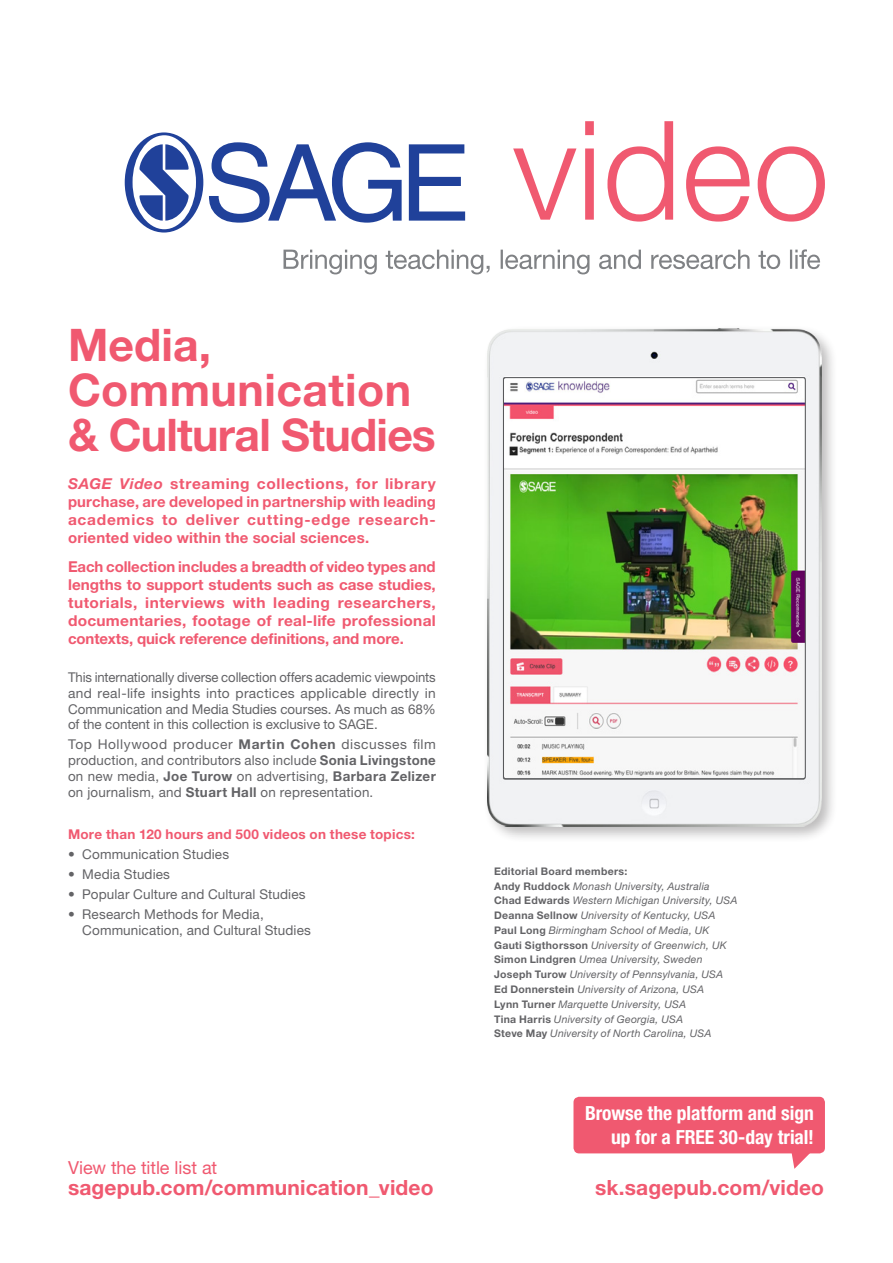
<style>
.page{position:relative;width:893px;height:1263px;background:#fff}
.page>*{position:absolute;margin:0;border:0;box-sizing:border-box;transform-origin:0 0}
.t1{font:700 45px/45px "Helvetica Neue LT Std";color:#f05970}
.t2{font:700 21px "Helvetica Neue LT Std";letter-spacing:.005em;color:#f05970}
.t3{font:700 condensed 19.5px/23.4px "Helvetica Neue LT Std";color:#fff;text-align:right}
.t4{font:18px "Helvetica Neue LT Std";letter-spacing:-.005em;color:#f05970}
.t5{font:700 15px/18px "Helvetica Neue LT Std";letter-spacing:.01em;color:#f05970;text-align:justify}
.t6{font:13.5px/15.8px "Helvetica Neue LT Std";letter-spacing:.01em;color:#636366;text-align:justify}
.t7{font:700 13.5px "Helvetica Neue LT Std";letter-spacing:.02em;color:#f05970}
.t8{font:italic 10.5px "Helvetica Neue LT Std";letter-spacing:.02em;color:#636366}
.t9{font:700 10.5px "Helvetica Neue LT Std";letter-spacing:.03em;color:#636366}
.s1{font-style:italic}
.s2{font-weight:700}
.s3{font-weight:700;font-style:normal}
</style>
<div class="page">
<svg style="left:513px;top:148px;width:63px;height:72px"></svg>
<svg style="left:585px;top:121px;width:9px;height:99px"></svg>
<svg style="left:607px;top:121px;width:66px;height:101px"></svg>
<svg style="left:686px;top:146px;width:64px;height:76px"></svg>
<svg style="left:758px;top:146px;width:67px;height:76px"></svg>
<svg style="left:409px;top:144px;width:56px;height:77px"></svg>
<svg style="left:209px;top:142px;width:193px;height:81px"></svg>
<svg style="left:125px;top:132px;width:78px;height:100px"></svg>
<svg style="left:283px;top:249px;width:537px;height:25px"></svg>
<div style="left:482px;top:324px;width:356px;height:519px;background:#231f20;opacity:.3"></div>
<img style="left:487px;top:328px;width:335px;height:498px">
<img style="left:503px;top:379px;width:301px;height:400px">
<div style="left:503px;top:377px;width:303px;height:402px;border:1px solid #57585a;border-radius:2px"></div>
<div style="left:573px;top:1097px;width:252px;height:56px;background:#f05970;border-radius:6px"></div>
<svg style="left:792px;top:1153px;width:21px;height:16px"></svg>
<p class="t1" style="left:68px;top:321px;width:369px">Media,<br>Communication &amp; Cultural Studies</p>
<p class="t5" style="left:68px;top:474px;width:369px"><span class="s1">SAGE Video</span> streaming collections, for library purchase, are developed in partnership with leading academics to deliver cutting-edge research&shy;oriented video within the social sciences.</p>
<p class="t5" style="left:68px;top:557px;width:369px">Each collection includes a breadth of video types and lengths to support students such as case studies, tutorials, interviews with leading researchers, documentaries, footage of real-life professional contexts, quick reference definitions, and more.</p>
<p class="t6" style="left:68px;top:669px;width:369px">This internationally diverse collection offers academic viewpoints and real-life insights into practices applicable directly in Communication and Media Studies courses. As much as 68% of the content in this collection is exclusive to SAGE.</p>
<p class="t6" style="left:68px;top:737px;width:369px">Top Hollywood producer <span class="s2">Martin Cohen</span> discusses film production, and contributors also include <span class="s2">Sonia Livingstone </span>on new media, <span class="s2">Joe Turow</span> on advertising, <span class="s2">Barbara Zelizer </span>on journalism, and <span class="s2">Stuart Hall</span> on representation.</p>
<p class="t7" style="left:68px;top:826px;width:348px">More than 120 hours and 500 videos on these topics:</p>
<p class="t6" style="left:68px;top:846px;width:163px">• Communication Studies</p>
<p class="t6" style="left:68px;top:866px;width:104px">• Media Studies</p>
<p class="t6" style="left:68px;top:886px;width:239px">• Popular Culture and Cultural Studies</p>
<p class="t6" style="left:82px;top:906px;width:230px;text-indent:-14px">• Research Methods for Media,<br>Communication, and Cultural Studies</p>
<p class="t9" style="left:494px;top:864px;width:135px">Editorial Board members:</p>
<p class="t8" style="left:494px;top:879px;width:217px"><span class="s3">Andy Ruddock</span> Monash University, Australia</p>
<p class="t8" style="left:494px;top:894px;width:245px"><span class="s3">Chad Edwards</span> Western Michigan University, USA</p>
<p class="t8" style="left:494px;top:909px;width:223px"><span class="s3">Deanna Sellnow</span> University of Kentucky, USA</p>
<p class="t8" style="left:494px;top:924px;width:217px"><span class="s3">Paul Long</span> Birmingham School of Media, UK</p>
<p class="t8" style="left:494px;top:938px;width:234px"><span class="s3">Gauti Sigthorsson</span> University of Greenwich, UK</p>
<p class="t8" style="left:494px;top:953px;width:210px"><span class="s3">Simon Lindgren</span> Umea University, Sweden</p>
<p class="t8" style="left:494px;top:968px;width:231px"><span class="s3">Joseph Turow</span> University of Pennsylvania, USA</p>
<p class="t8" style="left:494px;top:983px;width:211px"><span class="s3">Ed Donnerstein</span> University of Arizona, USA</p>
<p class="t8" style="left:494px;top:998px;width:193px"><span class="s3">Lynn Turner</span> Marquette University, USA</p>
<p class="t8" style="left:494px;top:1012px;width:190px"><span class="s3">Tina Harris</span> University of Georgia, USA</p>
<p class="t8" style="left:494px;top:1027px;width:219px"><span class="s3">Steve May</span> University of North Carolina, USA</p>
<p class="t3" style="left:585px;top:1101px;width:230px">Browse the platform and sign up for a FREE 30-day trial!</p>
<p class="t4" style="left:68px;top:1157px;width:151px">View the title list at</p>
<p class="t2" style="left:68px;top:1174px;width:367px">sagepub.com/communication_video</p>
<p class="t2" style="left:595px;top:1174px;width:231px">sk.sagepub.com/video</p>
</div>
